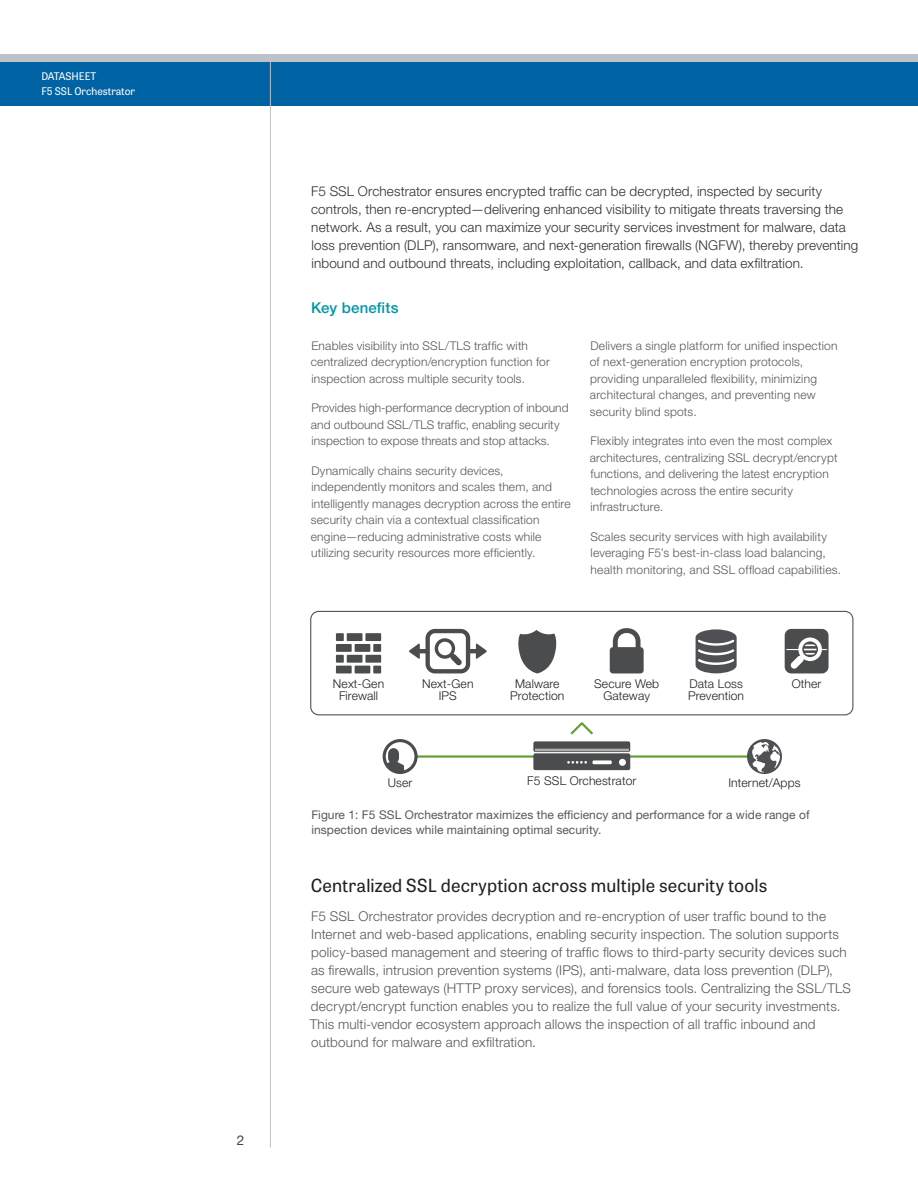
<style>
.page{position:relative;width:918px;height:1188px;background:#fff}
.page>*{position:absolute;margin:0;border:0;box-sizing:border-box;transform-origin:0 0}
.DS_subhead_black{font:18px "Tablet Gothic";letter-spacing:.01em;color:#231f20}
.DS_intro{font:500 15px "Helvetica Neue LT Std";letter-spacing:.01em;color:#0097a4}
.DS_body_copy{font:300 13.5px/18px "Helvetica Neue LT Std";letter-spacing:.015em;color:#57585a}
.DS_intro-2{font:300 13.5px/18px "Helvetica Neue LT Std";letter-spacing:.01em;color:#312f30}
.t1{font:13.5px "Helvetica Neue LT Std";color:#3e444f}
.t2{font:300 12.15px/12.1px "Helvetica Neue LT Std";letter-spacing:.01em;color:#231f20;text-align:center}
.DS_benefit{font:300 12px/16.5px "Helvetica Neue LT Std";letter-spacing:.015em;color:#57585a}
.WP-Image_Description{font:12px/15px "Helvetica Neue LT Std";letter-spacing:.005em;color:#57585a}
.t3{font:10.5px/15px "Tablet Gothic";color:#fff}
</style>
<div class="page">
<hr style="left:270px;top:105px;width:1px;height:1043px;background:#bdc1c8">
<div style="left:0;top:56px;width:918px;height:50px;background:#0063a4"></div>
<div style="left:0;top:54px;width:918px;height:7px;background:#bdc1c8"></div>
<hr style="left:270px;top:54px;width:1px;height:52px;background:#bdc1c8">
<hr style="left:416px;top:755px;width:121px;height:3px;background:#649e33">
<hr style="left:630px;top:755px;width:119px;height:3px;background:#649e33">
<svg style="left:383px;top:739px;width:35px;height:35px"></svg>
<div style="left:310px;top:611px;width:543px;height:104px;border:1px solid #4e5053;border-radius:8px"></div>
<div style="left:365px;top:633px;width:16px;height:8px;background:#4b4c4d"></div>
<div style="left:347px;top:633px;width:15px;height:8px;background:#4b4c4d"></div>
<div style="left:336px;top:633px;width:8px;height:8px;background:#4b4c4d"></div>
<div style="left:336px;top:644px;width:16px;height:8px;background:#4b4c4d"></div>
<div style="left:355px;top:644px;width:15px;height:8px;background:#4b4c4d"></div>
<div style="left:373px;top:644px;width:8px;height:8px;background:#4b4c4d"></div>
<div style="left:365px;top:655px;width:16px;height:8px;background:#4b4c4d"></div>
<div style="left:347px;top:655px;width:15px;height:8px;background:#4b4c4d"></div>
<div style="left:336px;top:655px;width:8px;height:8px;background:#4b4c4d"></div>
<div style="left:336px;top:666px;width:16px;height:7px;background:#4b4c4d"></div>
<div style="left:355px;top:666px;width:15px;height:7px;background:#4b4c4d"></div>
<div style="left:373px;top:666px;width:8px;height:7px;background:#4b4c4d"></div>
<svg style="left:409px;top:629px;width:78px;height:44px"></svg>
<svg style="left:610px;top:628px;width:34px;height:45px"></svg>
<div style="left:785px;top:629px;width:44px;height:44px;background:#4b4c4d;border-radius:7px"></div>
<svg style="left:787px;top:638px;width:39px;height:31px"></svg>
<svg style="left:518px;top:630px;width:39px;height:43px"></svg>
<svg style="left:696px;top:629px;width:41px;height:44px"></svg>
<div style="left:747px;top:739px;width:35px;height:35px;background:#4e5053;border-radius:50%"></div>
<svg style="left:752px;top:742px;width:28px;height:31px"></svg>
<svg style="left:533px;top:722px;width:97px;height:48px"></svg>
<p class="t3" style="left:41px;top:68px;width:95px">DATASHEET<br>F5 SSL Orchestrator</p>
<p class="t1" style="left:237px;top:1132px;width:9px">2</p>
<p class="DS_intro-2" style="left:311px;top:182px;width:549px">F5 SSL Orchestrator ensures encrypted traffic can be decrypted, inspected by security controls, then re-encrypted—delivering enhanced visibility to mitigate threats traversing the network. As a result, you can maximize your security services investment for malware, data loss prevention (DLP), ransomware, and next-generation firewalls (NGFW), thereby preventing inbound and outbound threats, including exploitation, callback, and data exfiltration.</p>
<p class="DS_intro" style="left:311px;top:299px;width:89px">Key benefits</p>
<p class="DS_benefit" style="left:311px;top:337px;width:240px">Enables visibility into SSL/TLS traffic with centralized decryption/encryption function for inspection across multiple security tools.</p>
<p class="DS_benefit" style="left:311px;top:399px;width:259px">Provides high-performance decryption of inbound and outbound SSL/TLS traffic, enabling security inspection to expose threats and stop attacks.</p>
<p class="DS_benefit" style="left:311px;top:462px;width:261px">Dynamically chains security devices, independently monitors and scales them, and intelligently manages decryption across the entire security chain via a contextual classification engine—reducing administrative costs while utilizing security resources more efficiently.</p>
<p class="DS_benefit" style="left:590px;top:337px;width:249px">Delivers a single platform for unified inspection of next-generation encryption protocols, providing unparalleled flexibility, minimizing architectural changes, and preventing new security blind spots.</p>
<p class="DS_benefit" style="left:590px;top:432px;width:249px">Flexibly integrates into even the most complex architectures, centralizing SSL decrypt/encrypt functions, and delivering the latest encryption technologies across the entire security infrastructure.</p>
<p class="DS_benefit" style="left:590px;top:528px;width:252px">Scales security services with high availability leveraging F5’s best-in-class load balancing, health monitoring, and SSL offload capabilities.</p>
<p class="t2" style="left:333px;top:677px;width:53px">Next-Gen<br>Firewall</p>
<p class="t2" style="left:422px;top:677px;width:53px">Next-Gen<br>IPS</p>
<p class="t2" style="left:594px;top:677px;width:66px">Secure Web<br>Gateway</p>
<p class="t2" style="left:515px;top:677px;width:46px">Malware</p>
<p class="t2" style="left:792px;top:677px;width:31px">Other</p>
<p class="t2" style="left:510px;top:690px;width:56px">Protection</p>
<p class="t2" style="left:688px;top:677px;width:57px;text-align:left">Data Loss<br>Prevention</p>
<p class="t2" style="left:388px;top:777px;width:26px">User</p>
<p class="t2" style="left:527px;top:774px;width:111px">F5 SSL Orchestrator</p>
<p class="t2" style="left:728px;top:777px;width:74px">Internet/Apps</p>
<p class="WP-Image_Description" style="left:311px;top:807px;width:500px">Figure 1: F5 SSL Orchestrator maximizes the efficiency and performance for a wide range of inspection devices while maintaining optimal security.</p>
<p class="DS_subhead_black" style="left:311px;top:873px;width:458px">Centralized SSL decryption across multiple security tools</p>
<p class="DS_body_copy" style="left:310px;top:907px;width:543px">F5 SSL Orchestrator provides decryption and re-encryption of user traffic bound to the Internet and web-based applications, enabling security inspection. The solution supports policy-based management and steering of traffic flows to third-party security devices such as firewalls, intrusion prevention systems (IPS), anti-malware, data loss prevention (DLP), secure web gateways (HTTP proxy services), and forensics tools. Centralizing the SSL/TLS decrypt/encrypt function enables you to realize the full value of your security investments.<br>This multi-vendor ecosystem approach allows the inspection of all traffic inbound and outbound for malware and exfiltration.</p>
</div>
